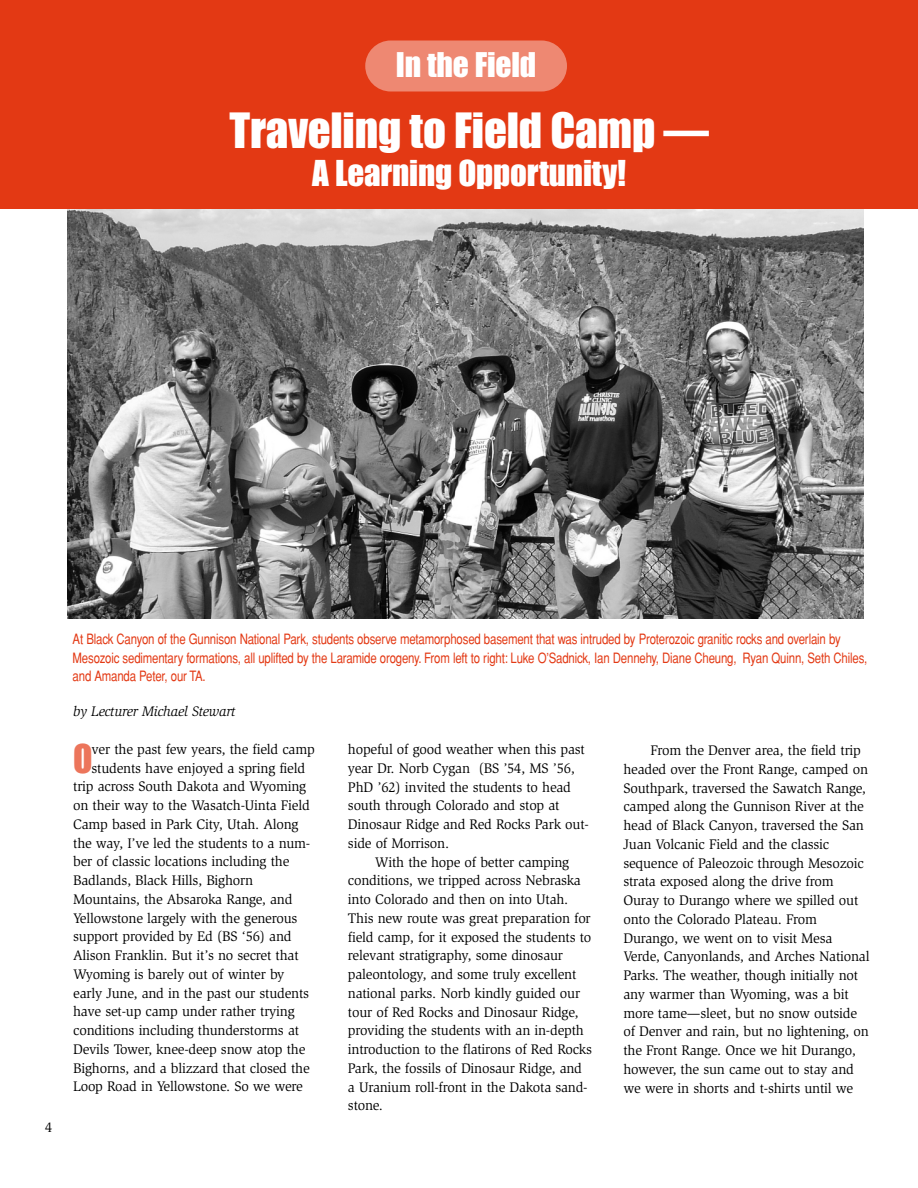
<style>
.page{position:relative;width:918px;height:1188px;background:#fff}
.page>*{position:absolute;margin:0;border:0;box-sizing:border-box;transform-origin:0 0}
.t1{font:45px "Impact";letter-spacing:-.005em;color:#fff}
.t2{font:36.75px "Impact";color:#ec755b}
.t3{font:33px "Impact";letter-spacing:-.005em;color:#fff}
.t4{font:31.5px "Impact";letter-spacing:-.005em;color:#fff}
.t5{font:14.25px/18.8px "Slimbach";letter-spacing:-.015em;color:#000}
.t6{font:condensed 14.25px/18.8px "Helvetica";letter-spacing:-.015em;color:#e33914}
.t7{font:italic 14.25px "Slimbach";letter-spacing:-.015em;color:#000}
</style>
<div class="page">
<img style="left:68px;top:209px;width:796px;height:409px">
<div style="left:0;top:0;width:918px;height:209px;background:#e33914"></div>
<div style="left:365px;top:40px;width:202px;height:52px;background:#ee8872;border-radius:26px"></div>
<h3 class="t4" style="left:396px;top:55px;width:142px">In the Field</h3>
<h1 class="t1" style="left:230px;top:116px;width:481px">Traveling to Field Camp —</h1>
<h3 class="t3" style="left:312px;top:162px;width:315px">A Learning Opportunity!</h3>
<p class="t5" style="left:45px;top:1119px;width:9px">4</p>
<p class="t6" style="left:73px;top:631px;width:796px">At Black Canyon of the Gunnison National Park, students observe metamorphosed basement that was intruded by Proterozoic granitic rocks and overlain by<br>Mesozoic sedimentary formations, all uplifted by the Laramide orogeny. From left to right: Luke O’Sadnick, Ian Dennehy, Diane Cheung, Ryan Quinn, Seth Chiles, and Amanda Peter, our TA.</p>
<p class="t7" style="left:73px;top:706px;width:164px">by Lecturer Michael Stewart</p>
<h2 class="t2" style="left:73px;top:746px;width:21px">O</h2>
<p class="t5" style="left:92px;top:741px;width:225px">ver the past few years, the field camp</p>
<p class="t5" style="left:92px;top:759px;width:215px">students have enjoyed a spring field</p>
<p class="t5" style="left:73px;top:778px;width:234px">trip across South Dakota and Wyoming</p>
<p class="t5" style="left:73px;top:797px;width:238px">on their way to the Wasatch-Uinta Field</p>
<p class="t5" style="left:73px;top:816px;width:227px">Camp based in Park City, Utah. Along</p>
<p class="t5" style="left:73px;top:834px;width:239px">the way, I’ve led the students to a num-</p>
<p class="t5" style="left:73px;top:853px;width:218px">ber of classic locations including the</p>
<p class="t5" style="left:73px;top:872px;width:181px">Badlands, Black Hills, Bighorn</p>
<p class="t5" style="left:73px;top:891px;width:221px">Mountains, the Absaroka Range, and</p>
<p class="t5" style="left:73px;top:909px;width:226px">Yellowstone largely with the generous</p>
<p class="t5" style="left:73px;top:928px;width:220px">support provided by Ed (BS ‘56) and</p>
<p class="t5" style="left:73px;top:947px;width:227px">Alison Franklin. But it’s no secret that</p>
<p class="t5" style="left:73px;top:966px;width:213px">Wyoming is barely out of winter by</p>
<p class="t5" style="left:73px;top:984px;width:237px">early June, and in the past our students</p>
<p class="t5" style="left:73px;top:1003px;width:223px">have set-up camp under rather trying</p>
<p class="t5" style="left:73px;top:1022px;width:227px">conditions including thunderstorms at</p>
<p class="t5" style="left:73px;top:1041px;width:234px">Devils Tower, knee-deep snow atop the</p>
<p class="t5" style="left:73px;top:1059px;width:238px">Bighorns, and a blizzard that closed the</p>
<p class="t5" style="left:73px;top:1078px;width:231px">Loop Road in Yellowstone. So we were</p>
<p class="t5" style="left:348px;top:741px;width:242px">hopeful of good weather when this past year Dr. Norb Cygan (BS ’54, MS ’56, PhD ’62) invited the students to head south through Colorado and stop at Dinosaur Ridge and Red Rocks Park out&shy;side of Morrison.</p>
<p class="t5" style="left:348px;top:854px;width:246px;text-indent:27px">With the hope of better camping conditions, we tripped across Nebraska into Colorado and then on into Utah.<br>This new route was great preparation for field camp, for it exposed the students to relevant stratigraphy, some dinosaur paleontology, and some truly excellent national parks. Norb kindly guided our tour of Red Rocks and Dinosaur Ridge, providing the students with an in-depth introduction to the flatirons of Red Rocks Park, the fossils of Dinosaur Ridge, and a Uranium roll-front in the Dakota sand&shy;stone.</p>
<p class="t5" style="left:623px;top:742px;width:248px;text-indent:27px">From the Denver area, the field trip headed over the Front Range, camped on Southpark, traversed the Sawatch Range, camped along the Gunnison River at the head of Black Canyon, traversed the San Juan Volcanic Field and the classic sequence of Paleozoic through Mesozoic strata exposed along the drive from Ouray to Durango where we spilled out onto the Colorado Plateau. From Durango, we went on to visit Mesa Verde, Canyonlands, and Arches National Parks. The weather, though initially not any warmer than Wyoming, was a bit more tame—sleet, but no snow outside of Denver and rain, but no lightening, on the Front Range. Once we hit Durango, however, the sun came out to stay and we were in shorts and t-shirts until we</p>
</div>
